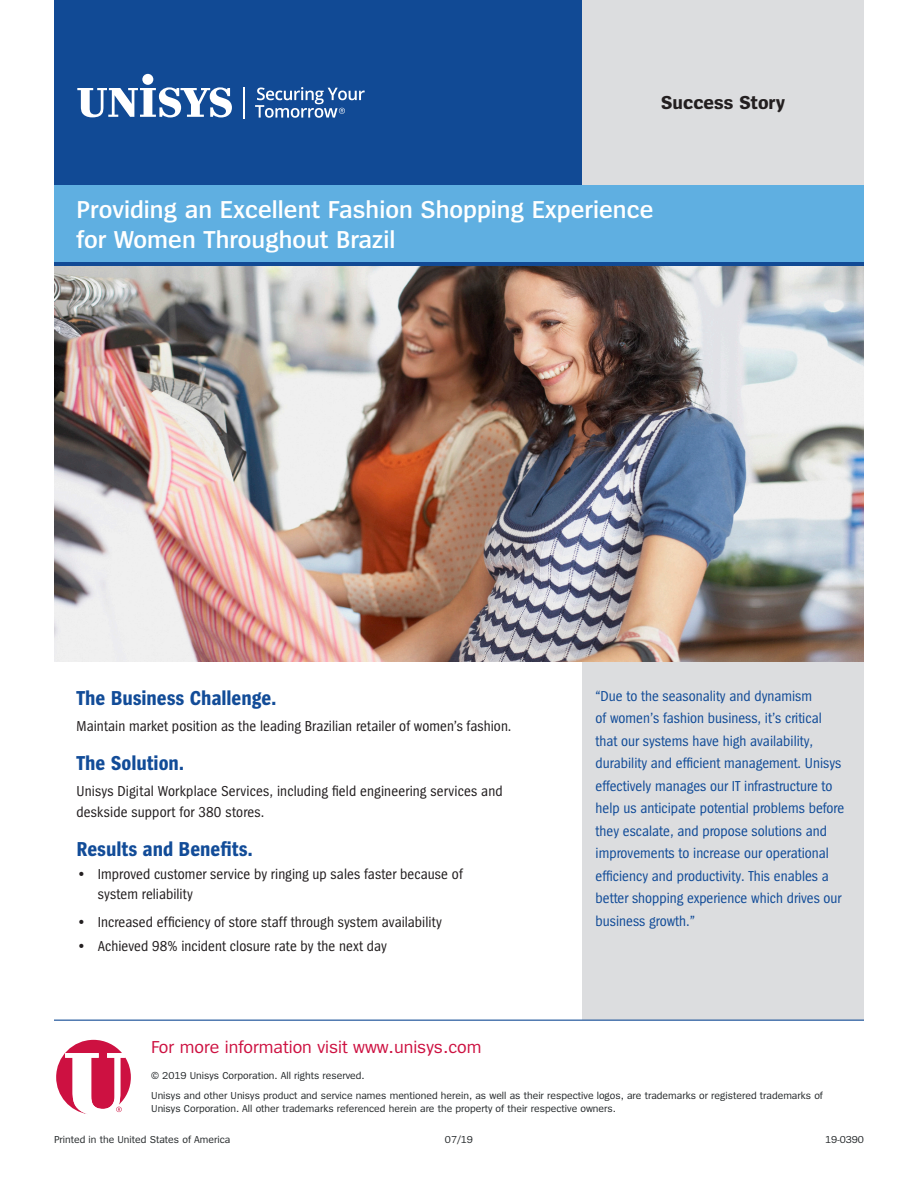
<style>
.page{position:relative;width:918px;height:1188px;background:#fff}
.page>*{position:absolute;margin:0;border:0;box-sizing:border-box;transform-origin:0 0}
.Main_Heading{font:600 25.5px/30px "Spiegel";color:#fff}
.Body_Copy_Main_Headi{font:700 21px "Spiegel Cd";letter-spacing:-.005em;color:#124c98}
.Body_Copy{font:700 19.5px "Spiegel";color:#231f20}
.End_Weblink{font:18px "Spiegel";color:#cd1141}
.Side_Text{font:15px/22.5px "Spiegel Cd";color:#124c98}
.Body_Copy-2{font:15px/21.8px "Spiegel Cd";letter-spacing:.005em;color:#231f20}
.End_Legal{font:10.5px/13.5px "Spiegel";color:#222628}
.End_Job_Code{font:10.5px "Spiegel";color:#222628}
.s1{color:#124b96}
</style>
<div class="page">
<div style="left:54px;top:0;width:810px;height:204px;background:#114a95"></div>
<div style="left:582px;top:0;width:282px;height:1020px;background:#dcdddf"></div>
<div style="left:54px;top:185px;width:810px;height:77px;background:#5fafe1"></div>
<img style="left:54px;top:265px;width:810px;height:397px">
<svg style="left:77px;top:87px;width:155px;height:30px"></svg>
<div style="left:142px;top:74px;width:11px;height:11px;background:#fff;border-radius:50%"></div>
<hr style="left:243px;top:88px;width:2px;height:31px;background:#fff">
<svg style="left:255px;top:87px;width:110px;height:31px"></svg>
<hr style="left:54px;top:1020px;width:810px;height:1px;background:#114a95">
<svg style="left:56px;top:1040px;width:75px;height:74px"></svg>
<hr style="left:54px;top:262px;width:810px;height:3px;background:#114a95">
<p class="Body_Copy" style="left:661px;top:93px;width:126px">Success Story</p>
<p class="Main_Heading" style="left:77px;top:196px;width:579px">Providing an Excellent Fashion Shopping Experience for Women Throughout Brazil</p>
<p class="Body_Copy_Main_Headi" style="left:77px;top:688px;width:202px">The Business Challenge.</p>
<p class="Body_Copy-2" style="left:77px;top:716px;width:437px">Maintain market position as the leading Brazilian retailer of women’s fashion.</p>
<p class="Body_Copy_Main_Headi" style="left:77px;top:752px;width:109px">The Solution<span class="s1">.</span></p>
<p class="Body_Copy-2" style="left:77px;top:780px;width:428px">Unisys Digital Workplace Services, including field engineering services and deskside support for 380 stores.</p>
<p class="Body_Copy_Main_Headi" style="left:77px;top:838px;width:178px">Results and Benefits.</p>
<p class="Body_Copy-2" style="left:98px;top:865px;width:366px;line-height:19.5px;text-indent:-21px">• Improved customer service by ringing up sales faster because of system reliability</p>
<p class="Body_Copy-2" style="left:77px;top:912px;width:367px">• Increased efficiency of store staff through system availability</p>
<p class="Body_Copy-2" style="left:77px;top:935px;width:312px">• Achieved 98% incident closure rate by the next day</p>
<p class="Side_Text" style="left:595px;top:685px;width:250px">“Due to the seasonality and dynamism<br>of women’s fashion business, it’s critical that our systems have high availability, durability and efficient management. Unisys effectively manages our IT infrastructure to help us anticipate potential problems before they escalate, and propose solutions and improvements to increase our operational efficiency and productivity. This enables a better shopping experience which drives our business growth.”</p>
<p class="End_Weblink" style="left:151px;top:1038px;width:332px">For more information visit www.unisys.com</p>
<p class="End_Legal" style="left:151px;top:1069px;width:215px">© 2019 Unisys Corporation. All rights reserved.</p>
<p class="End_Legal" style="left:151px;top:1089px;width:673px">Unisys and other Unisys product and service names mentioned herein, as well as their respective logos, are trademarks or registered trademarks of<br>Unisys Corporation. All other trademarks referenced herein are the property of their respective owners.</p>
<p class="End_Job_Code" style="left:54px;top:1134px;width:178px">Printed in the United States of America</p>
<p class="End_Job_Code" style="left:445px;top:1134px;width:30px">07/19</p>
<p class="End_Job_Code" style="left:825px;top:1134px;width:40px">19-0390</p>
</div>
